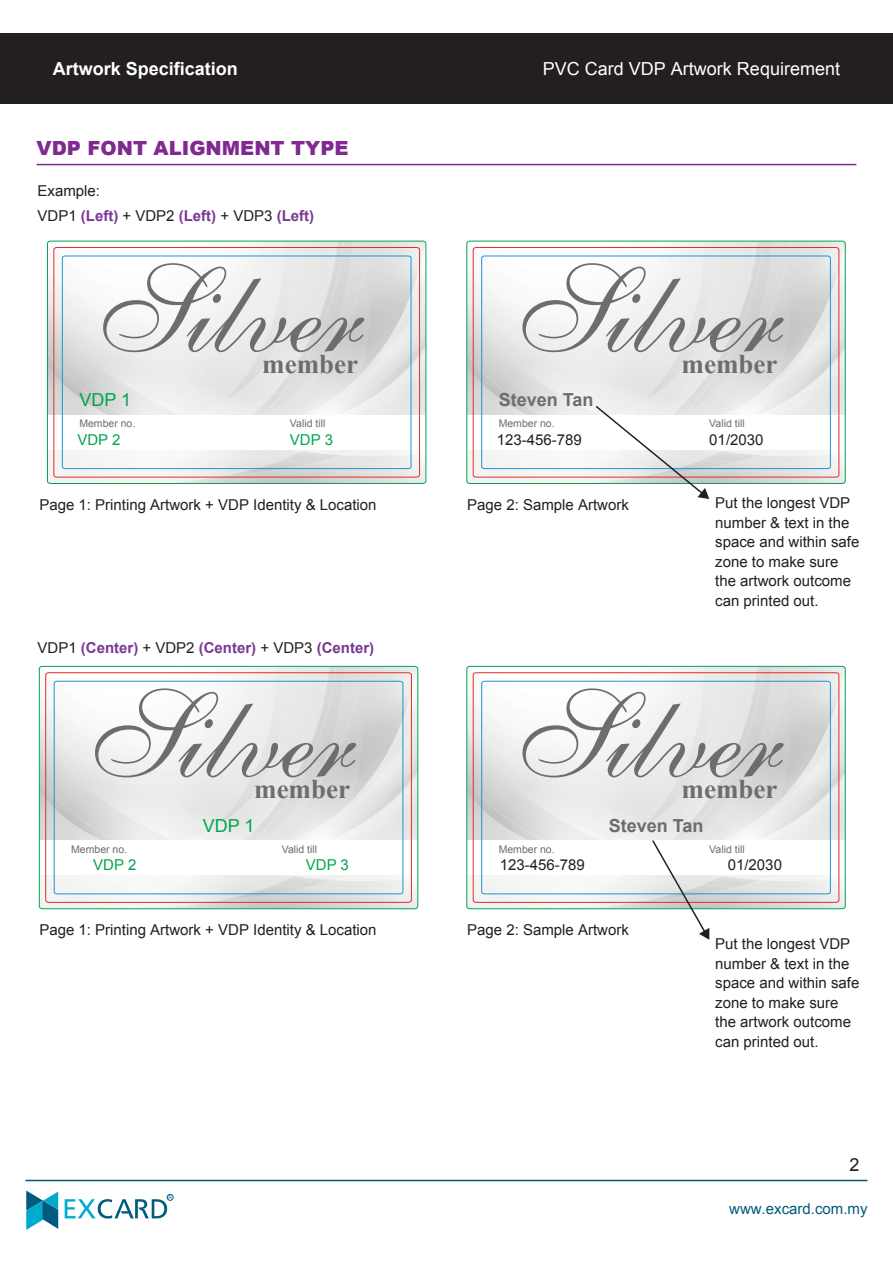
<style>
.page{position:relative;width:893px;height:1263px;background:#fff}
.page>*{position:absolute;margin:0;border:0;box-sizing:border-box;transform-origin:0 0}
.t1{font:120px "English 111 Vivace BT";color:#6c6d70}
.t2{font:700 27px "Times New Roman";color:#6c6d70}
.t3{font:900 19.5px "Arial";color:#802990}
.t4{font:18px "Arial";color:#fff}
.t5{font:700 18px "Arial";color:#fff}
.t6{font:700 18px "Arial";color:#6c6d70}
.t7{font:18px "Arial";color:#00a54f}
.t8{font:18px "Arial";color:#231f20}
.t9{font:15px/19.5px "Arial";color:#231f20}
.t10{font:700 15px "Arial";color:#793894}
.t11{font:15px "Arial";color:#005b7f}
.t12{font:15px "Arial";color:#00a54f}
.t13{font:10.5px "Arial";color:#6c6d70}
.t14{font:4.8px "Arial";color:#005b7f}
.s1{font-weight:700;color:#793894}
.s2{font-weight:400;color:#231f20}
</style>
<div class="page">
<hr style="left:37px;top:164px;width:819px;height:1px;background:#802990">
<svg style="left:26px;top:1190px;width:32px;height:40px"></svg>
<svg style="left:65px;top:1194px;width:108px;height:24px"></svg>
<div style="left:0;top:33px;width:893px;height:71px;background:#231f20"></div>
<hr style="left:25px;top:1180px;width:842px;height:1px;background:#005b7f">
<svg style="left:39px;top:666px;width:379px;height:243px"></svg>
<svg style="left:466px;top:666px;width:380px;height:243px"></svg>
<svg style="left:47px;top:241px;width:379px;height:243px"></svg>
<svg style="left:466px;top:241px;width:380px;height:243px"></svg>
<svg style="left:651px;top:838px;width:58px;height:102px"></svg>
<svg style="left:594px;top:404px;width:115px;height:95px"></svg>
<p class="t5" style="left:53px;top:57px;width:187px">Artwork Specification</p>
<h3 class="t3" style="left:37px;top:134px;width:313px">VDP FONT ALIGNMENT TYPE</h3>
<p class="t9" style="left:37px;top:178px;width:278px;line-height:25.5px">Example:<br>VDP1 <span class="s1">(Left)</span> + VDP2 <span class="s1">(Left)</span> + VDP3 <span class="s1">(Left)</span></p>
<h1 class="t1" style="left:93px;top:238px;width:270px">Silver</h1>
<h2 class="t2" style="left:262px;top:345px;width:97px">member</h2>
<p class="t7" style="left:79px;top:388px;width:53px">VDP 1</p>
<p class="t13" style="left:290px;top:417px;width:37px">Valid till</p>
<p class="t12" style="left:290px;top:429px;width:45px">VDP 3</p>
<p class="t13" style="left:79px;top:417px;width:58px">Member no.</p>
<p class="t12" style="left:77px;top:429px;width:45px">VDP 2</p>
<p class="t4" style="left:543px;top:57px;width:299px">PVC Card VDP Artwork Requirement</p>
<h1 class="t1" style="left:512px;top:238px;width:270px">Silver</h1>
<h2 class="t2" style="left:682px;top:345px;width:97px">member</h2>
<p class="t6" style="left:499px;top:388px;width:96px">Steven Tan</p>
<p class="t13" style="left:709px;top:417px;width:37px">Valid till</p>
<p class="t9" style="left:709px;top:430px;width:56px">01/2030</p>
<p class="t13" style="left:499px;top:417px;width:58px">Member no.</p>
<p class="t9" style="left:497px;top:430px;width:87px">123-456-789</p>
<p class="t9" style="left:39px;top:495px;width:339px">Page 1: Printing Artwork + VDP Identity &amp; Location</p>
<p class="t9" style="left:467px;top:495px;width:163px">Page 2: Sample Artwork</p>
<p class="t10" style="left:37px;top:638px;width:338px"><span class="s2">VDP1</span> (Center) <span class="s2">+ VDP2</span> (Center) <span class="s2">+ VDP3</span> (Center)</p>
<p class="t9" style="left:715px;top:493px;width:146px">Put the longest VDP number &amp; text in the space and within safe zone to make sure the artwork outcome can printed out.</p>
<h1 class="t1" style="left:85px;top:663px;width:270px">Silver</h1>
<h2 class="t2" style="left:254px;top:770px;width:97px">member</h2>
<p class="t7" style="left:203px;top:813px;width:53px">VDP 1</p>
<p class="t13" style="left:282px;top:842px;width:37px">Valid till</p>
<p class="t12" style="left:306px;top:855px;width:45px">VDP 3</p>
<p class="t13" style="left:71px;top:842px;width:58px">Member no.</p>
<p class="t12" style="left:93px;top:855px;width:45px">VDP 2</p>
<h1 class="t1" style="left:512px;top:663px;width:270px">Silver</h1>
<h2 class="t2" style="left:682px;top:770px;width:97px">member</h2>
<p class="t6" style="left:609px;top:813px;width:96px">Steven Tan</p>
<p class="t13" style="left:709px;top:842px;width:37px">Valid till</p>
<p class="t9" style="left:728px;top:855px;width:56px">01/2030</p>
<p class="t13" style="left:499px;top:842px;width:58px">Member no.</p>
<p class="t9" style="left:500px;top:855px;width:87px">123-456-789</p>
<p class="t9" style="left:39px;top:920px;width:339px">Page 1: Printing Artwork + VDP Identity &amp; Location</p>
<p class="t9" style="left:467px;top:920px;width:163px">Page 2: Sample Artwork</p>
<p class="t14" style="left:169px;top:1194px;width:5px">R</p>
<p class="t9" style="left:715px;top:934px;width:146px">Put the longest VDP number &amp; text in the space and within safe zone to make sure the artwork outcome can printed out.</p>
<p class="t8" style="left:849px;top:1152px;width:12px">2</p>
<p class="t11" style="left:729px;top:1199px;width:140px">www.excard.com.my</p>
</div>
